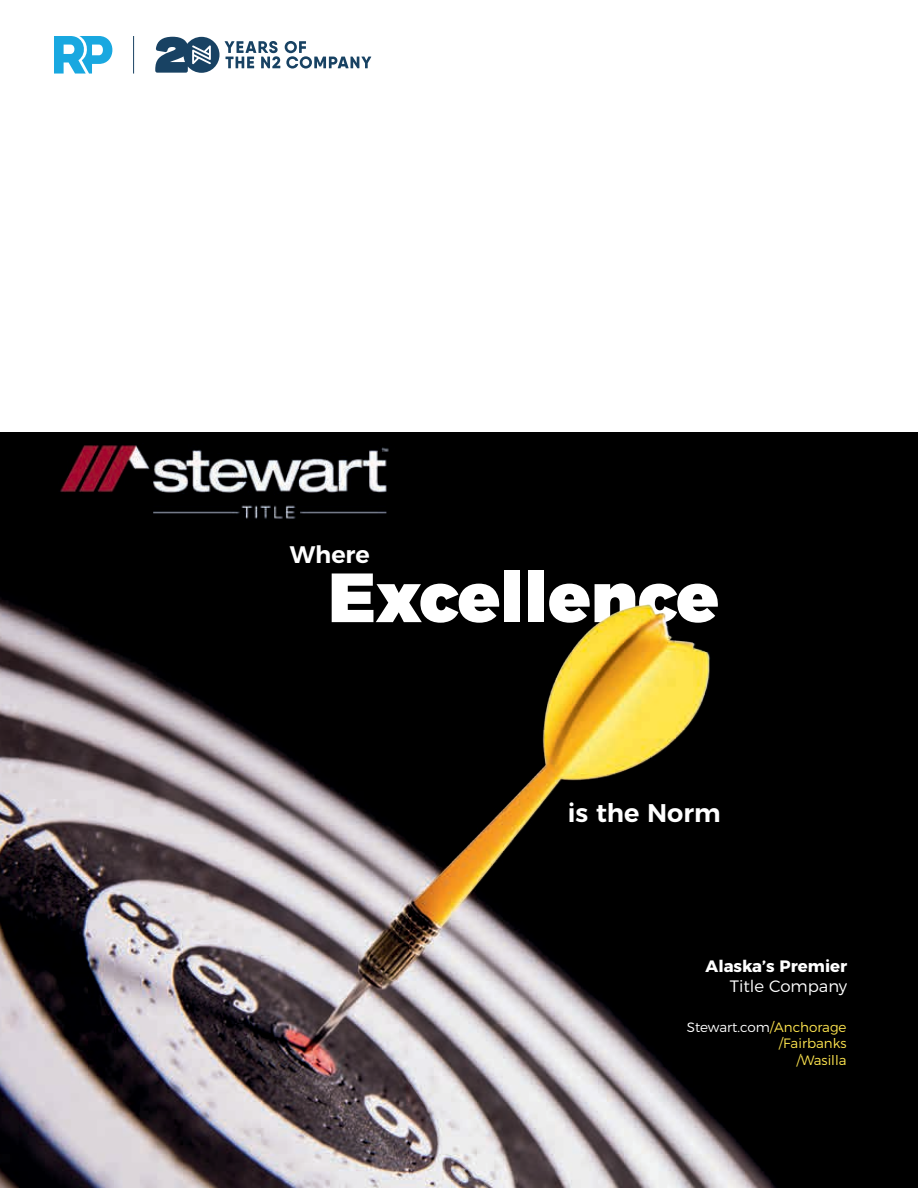
<style>
.page{position:relative;width:918px;height:1188px;background:#fff}
.page>*{position:absolute;margin:0;border:0;box-sizing:border-box;transform-origin:0 0}
.t1{font:900 69.45px "Montserrat";color:#fff}
.t2{font:600 25.5px "Montserrat";color:#fff}
.t3{font:600 23.85px "Montserrat";color:#fff}
.t4{font:700 16.5px "Montserrat";color:#fff}
.t5{font:300 16.5px "Montserrat";color:#fff}
.t6{font:300 13.5px/16.2px "Montserrat";color:#ffe64f;text-align:right}
.s1{color:#fff}
</style>
<div class="page">
<svg style="left:155px;top:37px;width:216px;height:36px"></svg>
<hr style="left:133px;top:36px;width:1px;height:38px;background:#184263">
<svg style="left:54px;top:36px;width:59px;height:38px"></svg>
<div style="left:0;top:432px;width:918px;height:756px;background:#000"></div>
<img style="left:0;top:597px;width:406px;height:591px">
<img style="left:60px;top:445px;width:329px;height:74px">
<img style="left:406px;top:604px;width:370px;height:584px">
<h3 class="t3" style="left:290px;top:535px;width:82px">Where</h3>
<h1 class="t1" style="left:328px;top:539px;width:392px">Excellence</h1>
<h2 class="t2" style="left:568px;top:792px;width:154px">is the Norm</h2>
<p class="t4" style="left:706px;top:953px;width:143px">Alaska’s Premier</p>
<p class="t5" style="left:730px;top:973px;width:119px">Title Company</p>
<p class="t6" style="left:687px;top:1018px;width:161px"><span class="s1">Stewart.com</span>/Anchorage /Fairbanks<br>/Wasilla</p>
</div>
